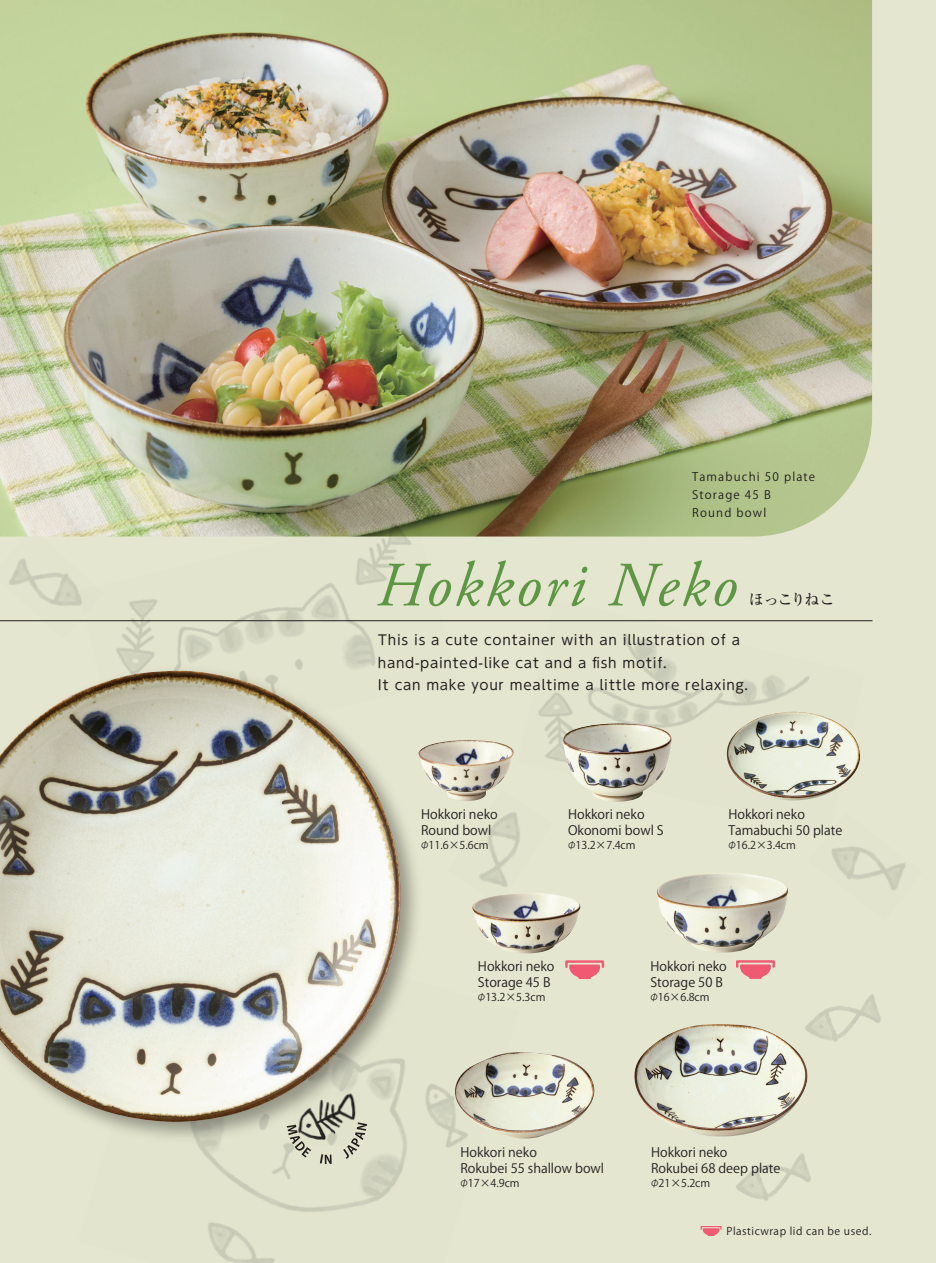
<style>
.page{position:relative;width:936px;height:1263px;background:#fff}
.page>*{position:absolute;margin:0;border:0;box-sizing:border-box;transform-origin:0 0}
.t1{font:italic 63px "Adobe Garamond Pro";letter-spacing:.04em;color:#5e9743}
.t2{font:500 15px "Ryumin Pr 6 N";letter-spacing:-.08em;color:#231f20}
.t3{font:13.5px/22.5px "UD Shin M Go Pr 6 N";letter-spacing:.05em;color:#231f20}
.t4{font:12.9px/15.9px "Koz Go Pro";color:#231f20}
.t5{font:11.7px/18px "Koz Go Pro";letter-spacing:.1em;color:#231f20}
.t6{font:10.8px "Koz Go Pro";color:#231f20}
.t7{font:10.65px "Koz Go Pro";letter-spacing:.05em;color:#231f20}
.s1{font-family:"Gothic MB101 Pr 6 N";font-weight:300;font-size:9.75px}
</style>
<div class="page">
<div style="left:0;top:0;width:935px;height:1263px;background:#e4e6cf"></div>
<div style="left:78px;top:910px;width:440px;height:353px;background:#e2e4cd"></div>
<img style="left:0;top:0;width:872px;height:536px">
<img style="left:518px;top:599px;width:347px;height:233px">
<img style="left:79px;top:510px;width:377px;height:230px">
<img style="left:793px;top:990px;width:97px;height:61px">
<img style="left:808px;top:813px;width:114px;height:107px">
<img style="left:0;top:528px;width:104px;height:111px">
<img style="left:724px;top:1148px;width:96px;height:61px">
<img style="left:448px;top:790px;width:104px;height:114px">
<hr style="left:0;top:620px;width:872px;height:1px;background:#231f20">
<img style="left:0;top:660px;width:429px;height:490px">
<img style="left:0;top:671px;width:401px;height:452px">
<svg style="left:568px;top:963px;width:33px;height:17px"></svg>
<div style="left:565px;top:960px;width:39px;height:8px;border:2px solid #f05972"></div>
<svg style="left:738px;top:963px;width:34px;height:17px"></svg>
<div style="left:736px;top:960px;width:38px;height:8px;border:2px solid #f05972"></div>
<svg style="left:287px;top:1125px;width:24px;height:32px"></svg>
<svg style="left:320px;top:1154px;width:11px;height:10px"></svg>
<svg style="left:343px;top:1122px;width:24px;height:37px"></svg>
<img style="left:292px;top:1091px;width:68px;height:55px">
<img style="left:563px;top:723px;width:109px;height:79px">
<img style="left:418px;top:740px;width:96px;height:61px">
<img style="left:726px;top:712px;width:134px;height:89px">
<img style="left:471px;top:893px;width:111px;height:61px">
<img style="left:656px;top:873px;width:132px;height:80px">
<img style="left:455px;top:1052px;width:141px;height:87px">
<img style="left:633px;top:1024px;width:175px;height:116px">
<svg style="left:702px;top:1230px;width:18px;height:6px"></svg>
<div style="left:700px;top:1226px;width:21px;height:4px;border:1px solid #f05972"></div>
<p class="t5" style="left:692px;top:468px;width:124px">Tamabuchi 50 plate<br>Storage 45 B<br>Round bowl</p>
<h1 class="t1" style="left:376px;top:548px;width:362px">Hokkori Neko</h1>
<p class="t2" style="left:748px;top:587px;width:87px">ほっこりねこ</p>
<p class="t3" style="left:378px;top:628px;width:372px">This is a cute container with an illustration of a hand-painted-like cat and a fish motif.<br>It can make your mealtime a little more relaxing.</p>
<p class="t4" style="left:421px;top:806px;width:78px">Hokkori neko<br>Round bowl</p>
<p class="t6" style="left:419px;top:838px;width:71px"><span class="s1">φ</span>11.6×5.6cm</p>
<p class="t4" style="left:568px;top:806px;width:97px">Hokkori neko<br>Okonomi bowl S</p>
<p class="t6" style="left:566px;top:838px;width:71px"><span class="s1">φ</span>13.2×7.4cm</p>
<p class="t4" style="left:728px;top:806px;width:115px">Hokkori neko<br>Tamabuchi 50 plate</p>
<p class="t6" style="left:726px;top:838px;width:71px"><span class="s1">φ</span>16.2×3.4cm</p>
<p class="t4" style="left:478px;top:958px;width:78px">Hokkori neko<br>Storage 45 B</p>
<p class="t6" style="left:476px;top:990px;width:71px"><span class="s1">φ</span>13.2×5.3cm</p>
<p class="t4" style="left:650px;top:958px;width:78px">Hokkori neko<br>Storage 50 B</p>
<p class="t6" style="left:648px;top:990px;width:62px"><span class="s1">φ</span>16×6.8cm</p>
<p class="t4" style="left:460px;top:1144px;width:145px">Hokkori neko<br>Rokubei 55 shallow bowl</p>
<p class="t6" style="left:459px;top:1176px;width:62px"><span class="s1">φ</span>17×4.9cm</p>
<p class="t4" style="left:651px;top:1144px;width:131px">Hokkori neko<br>Rokubei 68 deep plate</p>
<p class="t6" style="left:649px;top:1176px;width:62px"><span class="s1">φ</span>21×5.2cm</p>
<p class="t7" style="left:726px;top:1224px;width:146px">Plasticwrap lid can be used.</p>
</div>
